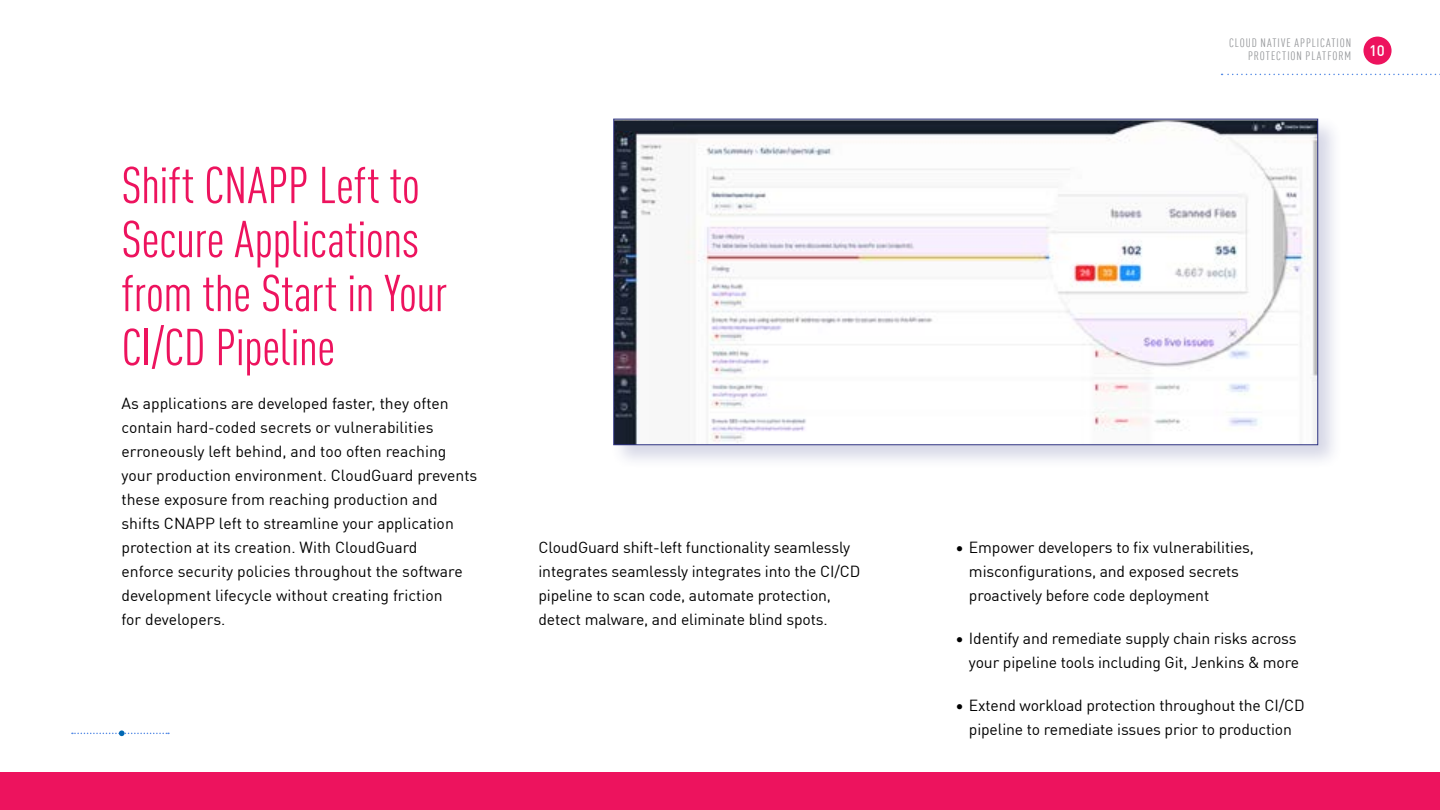
<style>
.page{position:relative;width:1440px;height:810px;background:#fff}
.page>*{position:absolute;margin:0;border:0;box-sizing:border-box;transform-origin:0 0}
.t1{font:condensed 51px/54px "DIN Pro";letter-spacing:-.01em;color:#ed135e}
.t2{font:15.75px/24px "DIN Pro";letter-spacing:-.01em;color:#000}
.t3{font:condensed 12px/13.5px "DIN Pro";letter-spacing:.075em;color:#939598}
</style>
<div class="page">
<svg style="left:1222px;top:74px;width:218px;height:1px"></svg>
<div style="left:1363px;top:37px;width:29px;height:28px;background:#ed135e;border-radius:50%"></div>
<svg style="left:72px;top:730px;width:97px;height:6px"></svg>
<div style="left:610px;top:115px;width:733px;height:354px;background:#2e3382;opacity:.2"></div>
<img style="left:615px;top:121px;width:701px;height:322px">
<div style="left:617px;top:121px;width:56px;height:10px;background:#171f2c"></div>
<div style="left:0;top:772px;width:1440px;height:38px;background:#ed135e"></div>
<h1 class="t1" style="left:122px;top:155px;width:327px">Shift CNAPP Left to<br>Secure Applications from the Start in Your<br>CI/CD Pipeline</h1>
<p class="t2" style="left:122px;top:391px;width:357px">As applications are developed faster, they often contain hard-coded secrets or vulnerabilities erroneously left behind, and too often reaching your production environment. CloudGuard prevents these exposure from reaching production and shifts CNAPP left to streamline your application protection at its creation. With CloudGuard<br>enforce security policies throughout the software development lifecycle without creating friction<br>for developers.</p>
<p class="t3" style="left:1248px;top:35px;width:138px;text-indent:-19px">CLOUD NATIVE APPLICATION<br>PROTECTION PLATFORM <sup>10</sup></p>
<p class="t2" style="left:538px;top:534px;width:323px">CloudGuard shift-left functionality seamlessly integrates seamlessly integrates into the CI/CD pipeline to scan code, automate protection, detect malware, and eliminate blind spots.</p>
<p class="t2" style="left:969px;top:534px;width:287px;text-indent:-13px">∙ Empower developers to fix vulnerabilities, misconfigurations, and exposed secrets proactively before code deployment</p>
<p class="t2" style="left:955px;top:625px;width:345px;text-align:right">∙ Identify and remediate supply chain risks across your pipeline tools including Git, Jenkins &amp; more</p>
<p class="t2" style="left:955px;top:692px;width:351px;text-align:center">∙ Extend workload protection throughout the CI/CD pipeline to remediate issues prior to production</p>
</div>
